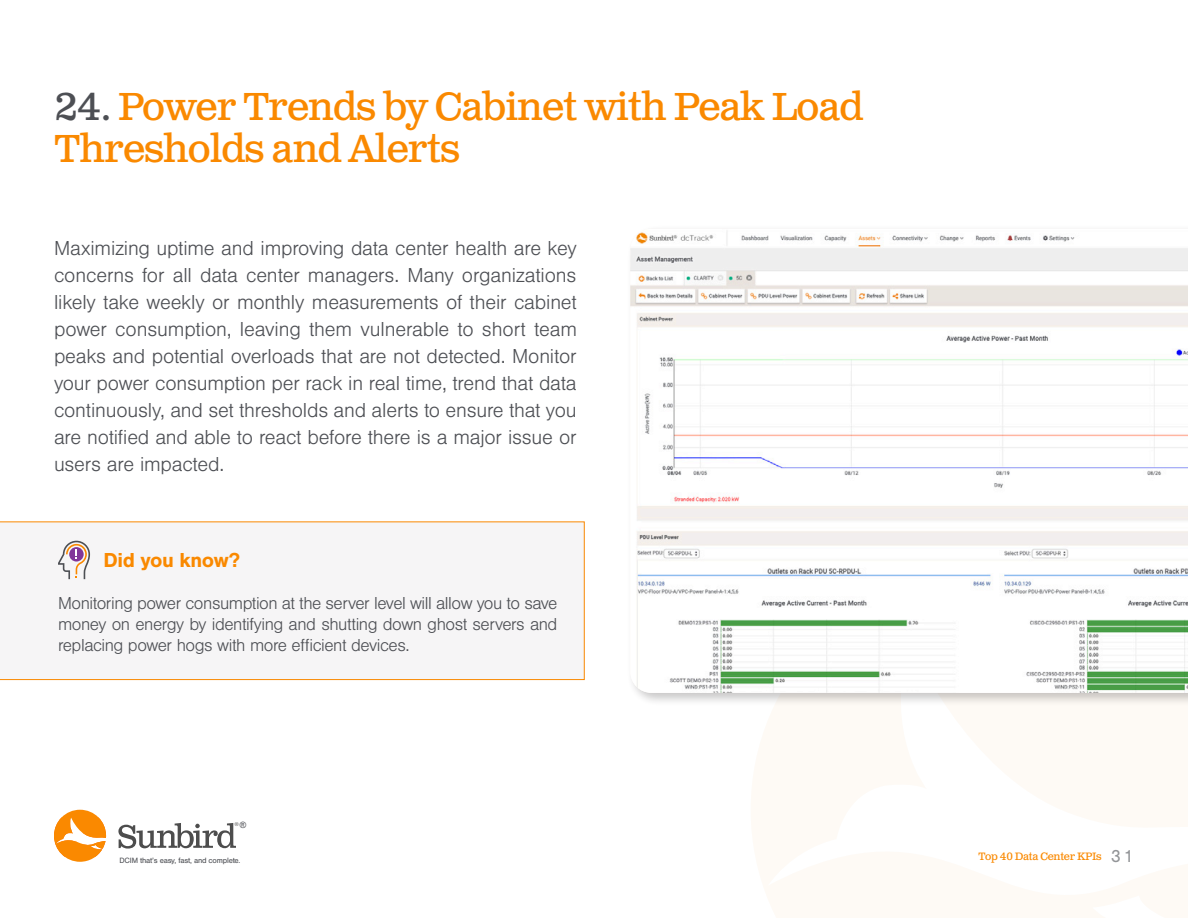
<style>
.page{position:relative;width:1188px;height:918px;background:#fff}
.page>*{position:absolute;margin:0;border:0;box-sizing:border-box;transform-origin:0 0}
.t1{font:39px/42px "Clarendon Text Pro";letter-spacing:-.025em;color:#fa8900}
.t2{font:300 21px/27px "Nimbus San";letter-spacing:-.01em;color:#4d4f54;text-align:justify}
.t3{font:700 21px "Nimbus San";letter-spacing:-.02em;color:#fa8900}
.t4{font:300 18px/21px "Nimbus San";letter-spacing:-.025em;color:#4d4f54;text-align:justify}
.t5{font:18px "Nimbus San";color:#939598}
.t6{font:10.65px "Clarendon Text Pro";letter-spacing:-.025em;color:#fa8900}
.t7{font:8.7px "Arial";color:#4d4f54}
.t8{font:7.95px "Nimbus San";letter-spacing:-.025em;color:#4d4f54}
.t9{font:5.7px "Nimbus San";color:#4d4d4d}
.s1{color:#4d4f54}
</style>
<div class="page">
<svg style="left:118px;top:823px;width:118px;height:26px"></svg>
<svg style="left:54px;top:810px;width:52px;height:52px"></svg>
<div style="left:0;top:522px;width:584px;height:158px;background:#f6f5f6"></div>
<svg style="left:58px;top:541px;width:32px;height:38px"></svg>
<div style="left:627px;top:225px;width:561px;height:481px;background:#231f20;opacity:.25"></div>
<img style="left:630px;top:229px;width:558px;height:464px">
<p class="t1" style="left:54px;top:87px;width:811px"><span class="s1">24.</span> Power Trends by Cabinet with Peak Load<br>Thresholds and Alerts</p>
<p class="t2" style="left:54px;top:235px;width:525px">Maximizing uptime and improving data center health are key concerns for all data center managers. Many organizations likely take weekly or monthly measurements of their cabinet power consumption, leaving them vulnerable to short team peaks and potential overloads that are not detected. Monitor your power consumption per rack in real time, trend that data continuously, and set thresholds and alerts to ensure that you are notified and able to react before there is a major issue or users are impacted.</p>
<p class="t3" style="left:104px;top:548px;width:138px">Did you know?</p>
<p class="t4" style="left:58px;top:593px;width:501px">Monitoring power consumption at the server level will allow you to save money on energy by identifying and shutting down ghost servers and replacing power hogs with more efficient devices.</p>
<p class="t7" style="left:240px;top:820px;width:8px">®</p>
<p class="t9" style="left:234px;top:821px;width:6px">®</p>
<p class="t8" style="left:120px;top:856px;width:123px">DCIM that’s easy, fast, and complete.</p>
<p class="t5" style="left:1111px;top:846px;width:25px">31</p>
<p class="t6" style="left:978px;top:849px;width:125px">Top 40 Data Center KPIs</p>
</div>
